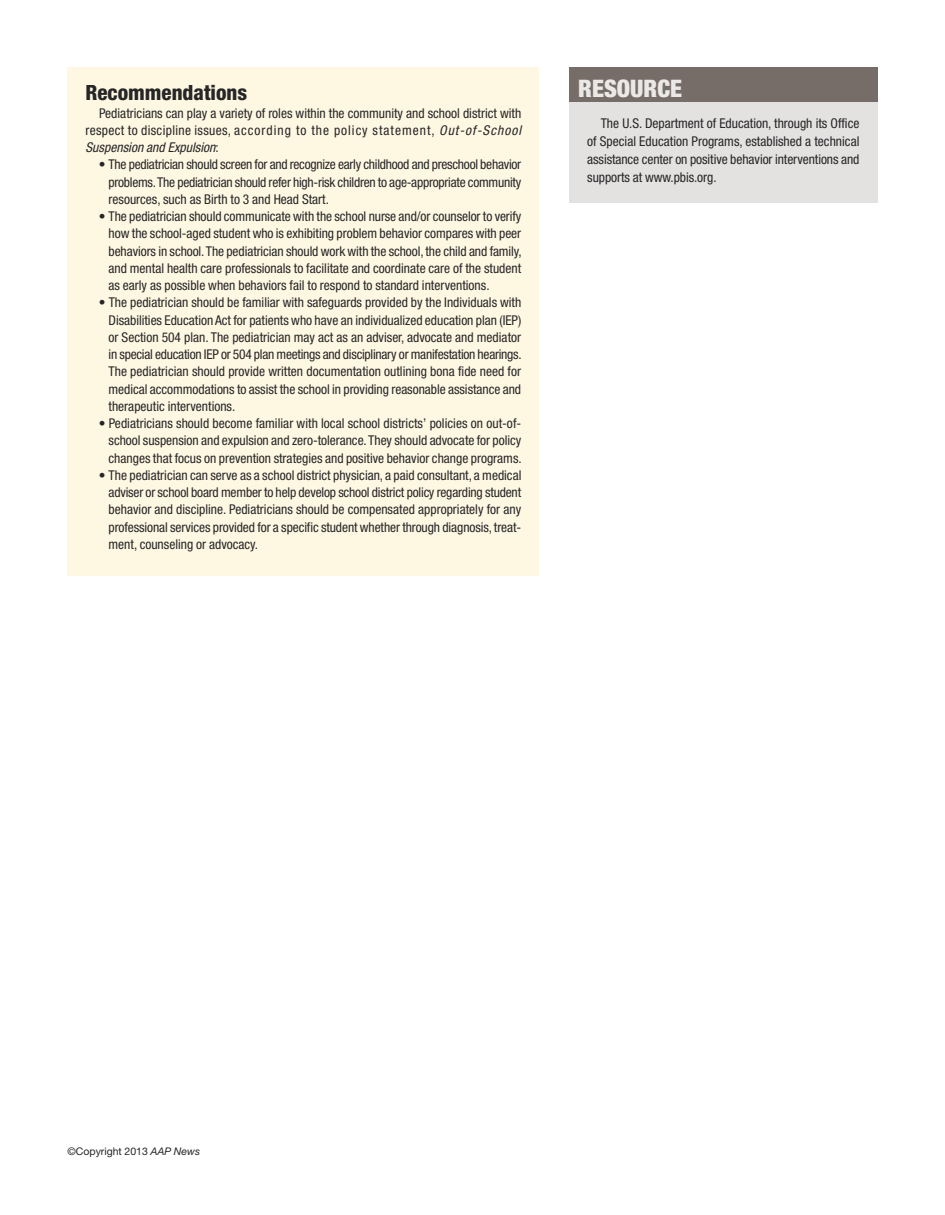
<style>
.page{position:relative;width:945px;height:1215px;background:#fff}
.page>*{position:absolute;margin:0;border:0;box-sizing:border-box;transform-origin:0 0}
.t1{font:900 condensed 24px "Helvetica Neue";color:#ebe9e8}
.t2{font:800 condensed 21px "Helvetica Neue";color:#272627}
.t3{font:condensed 13.5px/17.2px "Helvetica Neue";color:#272627;text-align:justify}
.t4{font:10.5px "Helvetica Neue";color:#272627}
.s1{font-style:italic}
.s2{font-family:"Helvetica Neue LT Std";font-style:italic}
</style>
<div class="page">
<div style="left:68px;top:68px;width:471px;height:508px;background:#fef8e3"></div>
<div style="left:569px;top:100px;width:309px;height:102px;background:#e4e2e1"></div>
<div style="left:569px;top:68px;width:308px;height:34px;background:#776d68"></div>
<h2 class="t2" style="left:86px;top:85px;width:163px">Recommendations</h2>
<p class="t3" style="left:85px;top:105px;width:440px;text-align:left;text-indent:14px">Pediatricians can play a variety of roles within the community and school district with respect to discipline issues, according to the policy statement, <span class="s1">Out-of-School<br>Suspension and Expulsion</span>:</p>
<p class="t3" style="left:109px;top:157px;width:414px;text-indent:-10px">• The pediatrician should screen for and recognize early childhood and preschool behavior problems. The pediatrician should refer high-risk children to age-appropriate community resources, such as Birth to 3 and Head Start.</p>
<p class="t3" style="left:109px;top:209px;width:415px;text-indent:-10px">• The pediatrician should communicate with the school nurse and/or counselor to verify how the school-aged student who is exhibiting problem behavior compares with peer behaviors in school. The pediatrician should work with the school, the child and family, and mental health care professionals to facilitate and coordinate care of the student as early as possible when behaviors fail to respond to standard interventions.</p>
<p class="t3" style="left:109px;top:295px;width:415px;text-indent:-10px">• The pediatrician should be familiar with safeguards provided by the Individuals with Disabilities Education Act for patients who have an individualized education plan (IEP) or Section 504 plan. The pediatrician may act as an adviser, advocate and mediator in special education IEP or 504 plan meetings and disciplinary or manifestation hearings.<br>The pediatrician should provide written documentation outlining bona fide need for medical accommodations to assist the school in providing reasonable assistance and therapeutic interventions.</p>
<p class="t3" style="left:109px;top:416px;width:415px;text-indent:-10px">• Pediatricians should become familiar with local school districts’ policies on out-of&shy;school suspension and expulsion and zero-tolerance. They should advocate for policy changes that focus on prevention strategies and positive behavior change programs.</p>
<p class="t3" style="left:109px;top:468px;width:414px;text-indent:-10px">• The pediatrician can serve as a school district physician, a paid consultant, a medical adviser or school board member to help develop school district policy regarding student behavior and discipline. Pediatricians should be compensated appropriately for any professional services provided for a specific student whether through diagnosis, treat&shy;ment, counseling or advocacy.</p>
<h1 class="t1" style="left:578px;top:74px;width:106px">RESOURCE</h1>
<p class="t3" style="left:587px;top:115px;width:274px;line-height:18px;text-indent:14px">The U.S. Department of Education, through its Office of Special Education Programs, established a technical assistance center on positive behavior interventions and supports at www.pbis.org.</p>
<p class="t4" style="left:68px;top:1148px;width:134px">©Copyright 2013 <span class="s2">AAP News</span></p>
</div>
